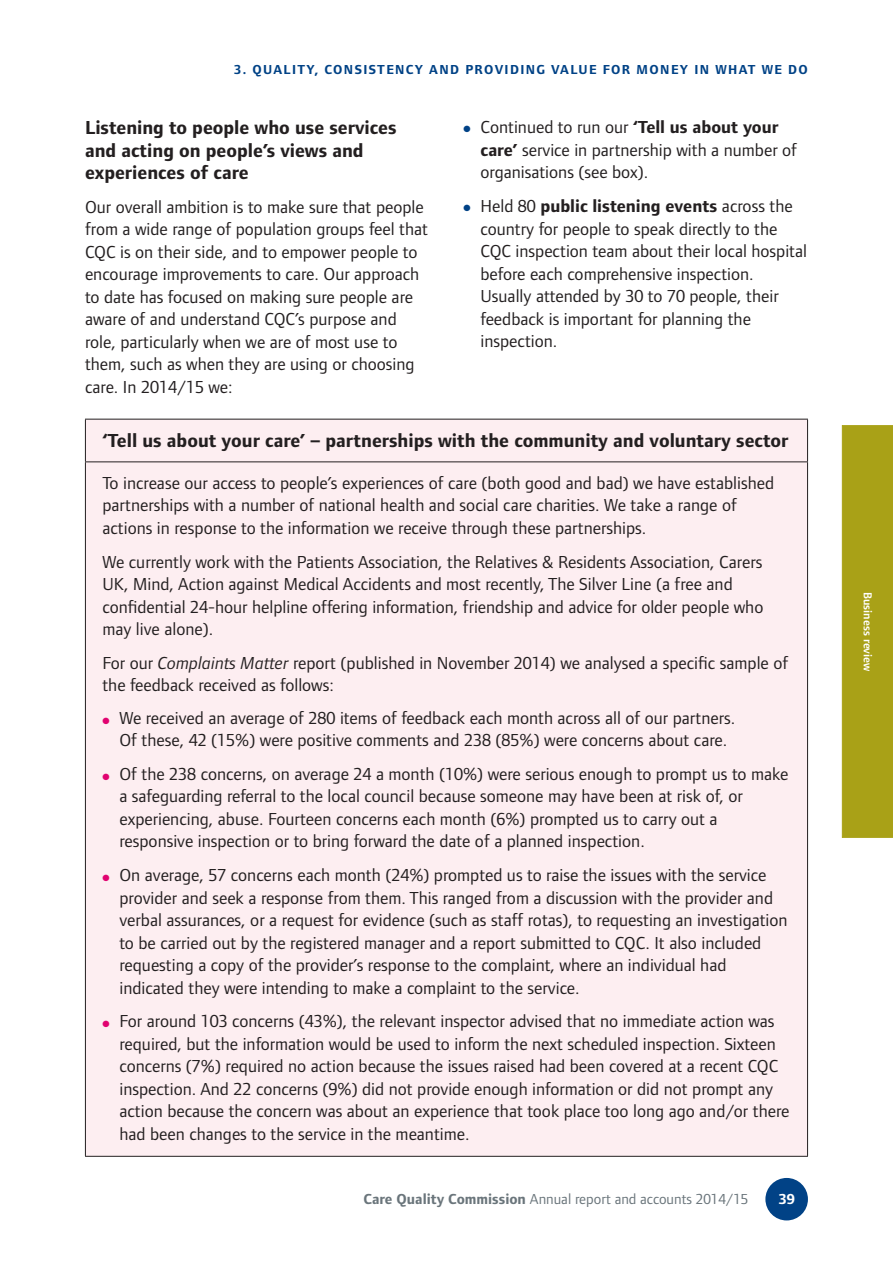
<style>
.page{position:relative;width:893px;height:1263px;background:#fff}
.page>*{position:absolute;margin:0;border:0;box-sizing:border-box;transform-origin:0 0}
.t1{font:700 19.5px/22.5px "Foundry Form Sans";color:#231f20}
.t2{font:18px/22.5px "Foundry Form Sans";color:#231f20}
.t3{font:15px "Foundry Form Sans";color:#6a757b}
.t4{font:700 15px "Foundry Form Sans";color:#fff}
.t5{font:700 13.5px "Foundry Form Sans";letter-spacing:.1em;color:#014286}
.t6{font:600 12px "Foundry Form Sans";color:#fff}
.s1{color:#014286}
.s2{font-weight:700}
.s3{font-style:italic}
.s4{color:#e10270}
</style>
<div class="page">
<div style="left:765px;top:1178px;width:43px;height:42px;background:#014286;border-radius:50%"></div>
<div style="left:842px;top:425px;width:51px;height:413px;background:#a9a117"></div>
<hr style="left:0;top:408px;width:1px;height:170px;background:#014286">
<div style="left:86px;top:420px;width:721px;height:736px;background:#fdeef1"></div>
<hr style="left:85px;top:419px;width:723px;height:1px;background:#231f20">
<hr style="left:85px;top:419px;width:1px;height:42px;background:#231f20">
<hr style="left:807px;top:419px;width:1px;height:42px;background:#231f20">
<hr style="left:85px;top:461px;width:723px;height:1px;background:#231f20">
<hr style="left:85px;top:462px;width:1px;height:694px;background:#231f20">
<hr style="left:807px;top:462px;width:1px;height:694px;background:#231f20">
<hr style="left:85px;top:1156px;width:723px;height:1px;background:#231f20">
<p class="t5" style="left:234px;top:62px;width:575px">3. QUALITY, CONSISTENCY AND PROVIDING VALUE FOR MONEY IN WHAT WE DO</p>
<p class="t1" style="left:85px;top:116px;width:313px">Listening to people who use services and acting on people’s views and experiences of care</p>
<p class="t2" style="left:85px;top:195px;width:344px">Our overall ambition is to make sure that people from a wide range of population groups feel that CQC is on their side, and to empower people to encourage improvements to care. Our approach to date has focused on making sure people are aware of and understand CQC’s purpose and role, particularly when we are of most use to them, such as when they are using or choosing care. In 2014/15 we:</p>
<p class="t2" style="left:480px;top:116px;width:318px;text-indent:-17px"><span class="s1">●</span> Continued to run our <span class="s2">‘Tell us about your care’</span> service in partnership with a number of organisations (see box).</p>
<p class="t2" style="left:480px;top:195px;width:328px;text-indent:-17px"><span class="s1">●</span> Held 80 <span class="s2">public listening events</span> across the country for people to speak directly to the CQC inspection team about their local hospital before each comprehensive inspection.<br>Usually attended by 30 to 70 people, their feedback is important for planning the inspection.</p>
<p class="t1" style="left:102px;top:429px;width:687px">‘Tell us about your care’ – partnerships with the community and voluntary sector</p>
<p class="t2" style="left:102px;top:471px;width:673px">To increase our access to people’s experiences of care (both good and bad) we have established partnerships with a number of national health and social care charities. We take a range of actions in response to the information we receive through these partnerships.</p>
<p class="t2" style="left:102px;top:550px;width:662px">We currently work with the Patients Association, the Relatives &amp; Residents Association, Carers UK, Mind, Action against Medical Accidents and most recently, The Silver Line (a free and confidential 24-hour helpline offering information, friendship and advice for older people who may live alone).</p>
<p class="t2" style="left:102px;top:651px;width:687px">For our <span class="s3">Complaints Matter</span> report (published in November 2014) we analysed a specific sample of the feedback received as follows:</p>
<p class="t2" style="left:102px;top:706px;width:634px;text-align:center"><span class="s4">●</span> We received an average of 280 items of feedback each month across all of our partners.<br>Of these, 42 (15%) were positive comments and 238 (85%) were concerns about care.</p>
<p class="t2" style="left:119px;top:762px;width:671px;text-indent:-17px"><span class="s4">●</span> Of the 238 concerns, on average 24 a month (10%) were serious enough to prompt us to make a safeguarding referral to the local council because someone may have been at risk of, or experiencing, abuse. Fourteen concerns each month (6%) prompted us to carry out a responsive inspection or to bring forward the date of a planned inspection.</p>
<p class="t2" style="left:119px;top:864px;width:670px;text-indent:-17px"><span class="s4">●</span> On average, 57 concerns each month (24%) prompted us to raise the issues with the service provider and seek a response from them. This ranged from a discussion with the provider and verbal assurances, or a request for evidence (such as staff rotas), to requesting an investigation to be carried out by the registered manager and a report submitted to CQC. It also included requesting a copy of the provider’s response to the complaint, where an individual had indicated they were intending to make a complaint to the service.</p>
<p class="t2" style="left:119px;top:1010px;width:671px;text-indent:-17px"><span class="s4">●</span> For around 103 concerns (43%), the relevant inspector advised that no immediate action was required, but the information would be used to inform the next scheduled inspection. Sixteen concerns (7%) required no action because the issues raised had been covered at a recent CQC inspection. And 22 concerns (9%) did not provide enough information or did not prompt any action because the concern was about an experience that took place too long ago and/or there had been changes to the service in the meantime.</p>
<p class="t3" style="left:364px;top:1190px;width:386px"><span class="s2">Care Quality Commission</span> Annual report and accounts 2014/15</p>
<p class="t4" style="left:779px;top:1190px;width:17px">39</p>
<p class="t6" style="left:875px;top:592px;width:81px;rotate:90deg">Business review</p>
</div>
